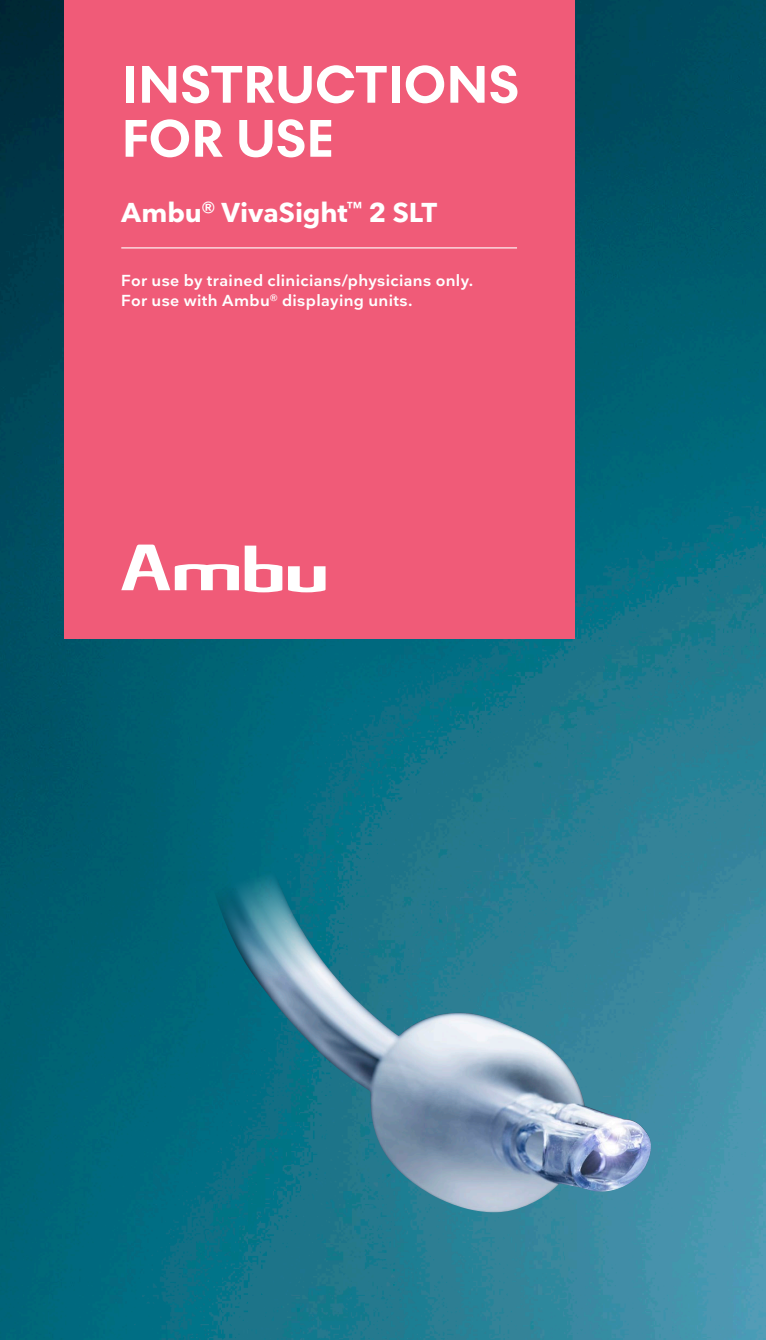
<style>
.page{position:relative;width:766px;height:1340px;background:#fff}
.page>*{position:absolute;margin:0;border:0;box-sizing:border-box;transform-origin:0 0}
.t1{font:700 54px/54px "Noir No 1";color:#fff}
.t2{font:700 27px "Nationale";letter-spacing:-.005em;color:#fff}
.t3{font:600 15.75px/20.2px "Nationale";letter-spacing:.02em;color:#fff}
</style>
<div class="page">
<img style="left:0;top:0;width:765px;height:1339px">
<div style="left:64px;top:0;width:510px;height:638px;background:#f05b78"></div>
<svg style="left:288px;top:566px;width:37px;height:26px"></svg>
<svg style="left:121px;top:544px;width:161px;height:48px"></svg>
<img style="left:163px;top:870px;width:489px;height:342px">
<hr style="left:121px;top:247px;width:396px;height:1px;background:#fff">
<h1 class="t1" style="left:121px;top:57px;width:399px">INSTRUCTIONS<br>FOR USE</h1>
<h2 class="t2" style="left:121px;top:195px;width:317px">Ambu<sup>®</sup> VivaSight<sup>™</sup> 2 SLT</h2>
<p class="t3" style="left:121px;top:270px;width:353px">For use by trained clinicians/physicians only.<br>For use with Ambu<sup>®</sup> displaying units.</p>
</div>
